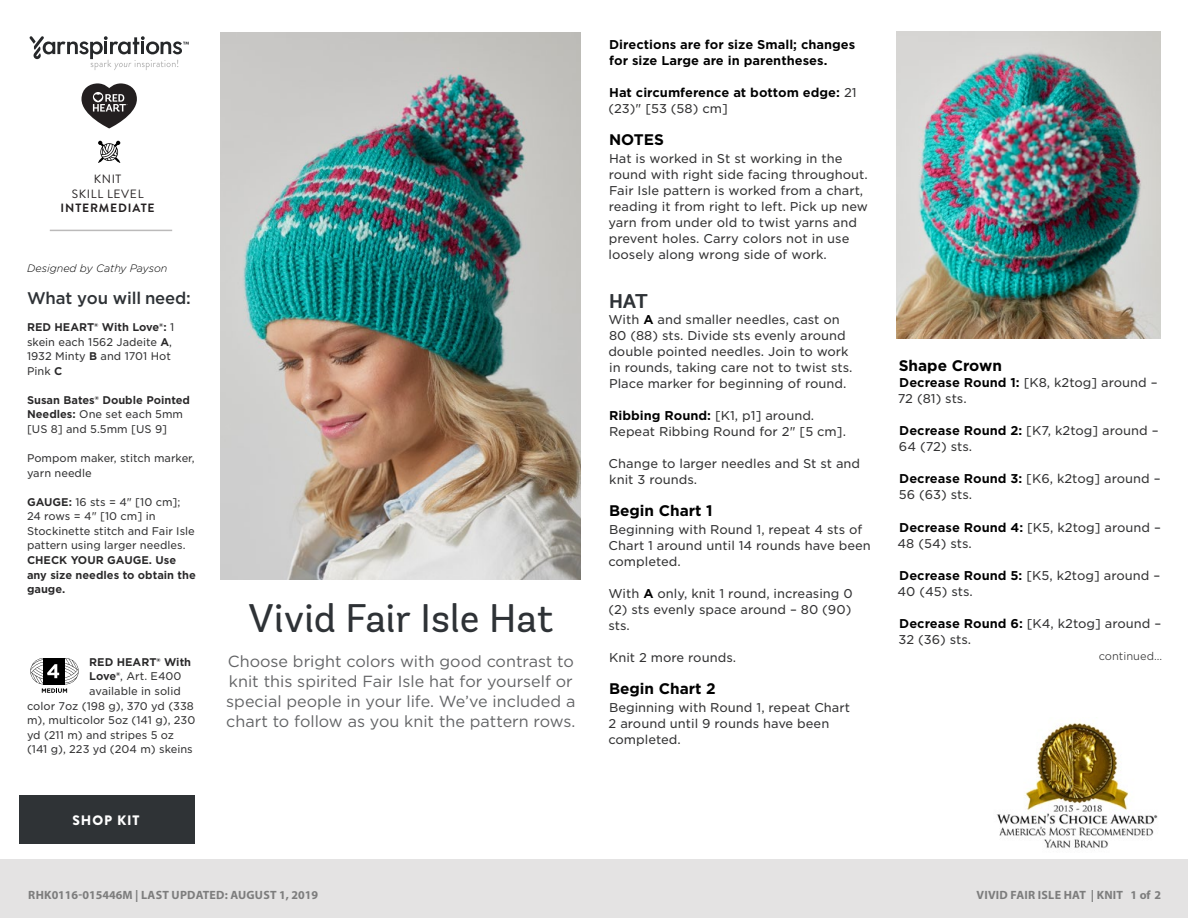
<style>
.page{position:relative;width:1188px;height:918px;background:#fff}
.page>*{position:absolute;margin:0;border:0;box-sizing:border-box;transform-origin:0 0}
.t1{font:39.9px "Andes Rounded";color:#2e3236}
.t2{font:700 19.95px "Andes Rounded";color:#2e3236}
.t3{font:500 16.8px "Gotham";letter-spacing:-.01em;color:#2e3236}
.t4{font:16.05px/20px "Gotham";color:#636466}
.t5{font:700 15.3px "Gotham";color:#000}
.t6{font:900 13.65px "Brandon Grotesque";letter-spacing:.065em;color:#fff}
.t7{font:12.3px/16px "Gotham S Sm";color:#333334}
.t8{font:700 12.3px/16px "Gotham S Sm";color:#000}
.t9{font:700 12px "Myriad Pro";letter-spacing:.02em;color:#7d7d7d}
.Skill_Level{font:12px "Brandon Grotesque";letter-spacing:.055em;color:#231f20}
.Skill_Level-2{font:700 12px "Brandon Grotesque";letter-spacing:.07em;color:#231f20}
.t10{font:10.8px/14.5px "Gotham S Sm";color:#333334}
.t11{font:700 10.8px/14.5px "Gotham S Sm";color:#292829}
.t12{font:italic 300 10.8px "Gotham Rounded";color:#000}
.t13{font:300 10.8px "Gotham S Sm";color:#333334}
.t14{font:10.8px "Gotham S Sm";color:#58595b}
.t15{font:9.15px "Gotham";letter-spacing:.02em;color:#58595b}
.t16{font:700 6.15px "Arial";color:#000}
.s1{font-weight:700;color:#292829}
.s2{font-weight:400;color:#333334}
.s3{font-weight:700;color:#000}
.s4{font-weight:500}
</style>
<div class="page">
<svg style="left:30px;top:658px;width:49px;height:35px"></svg>
<img style="left:221px;top:33px;width:360px;height:547px">
<img style="left:996px;top:722px;width:162px;height:128px">
<img style="left:896px;top:31px;width:265px;height:308px">
<div style="left:0;top:860px;width:1188px;height:58px;background:#e4e3e3"></div>
<svg style="left:98px;top:141px;width:22px;height:22px"></svg>
<svg style="left:30px;top:36px;width:159px;height:34px"></svg>
<svg style="left:81px;top:83px;width:56px;height:45px"></svg>
<hr style="left:50px;top:230px;width:122px;height:1px;background:#bbbaba">
<div style="left:19px;top:795px;width:175px;height:48px;background:#2f3336"></div>
<p class="Skill_Level" style="left:94px;top:171px;width:29px">KNIT</p>
<p class="Skill_Level" style="left:72px;top:185px;width:73px">SKILL LEVEL</p>
<p class="Skill_Level-2" style="left:61px;top:200px;width:96px">INTERMEDIATE</p>
<p class="t12" style="left:27px;top:261px;width:142px">Designed by Cathy Payson</p>
<p class="t3" style="left:27px;top:287px;width:165px">What you will need:</p>
<p class="t10" style="left:27px;top:320px;width:149px"><span class="s1">RED HEART® With Love®:</span> 1 skein each 1562 Jadeite <span class="s1">A</span>,<br>1932 Minty <span class="s1">B</span> and 1701 Hot<br>Pink <span class="s1">C</span></p>
<p class="t11" style="left:27px;top:392px;width:165px">Susan Bates® Double Pointed<br>Needles: <span class="s2">One set each 5mm [US 8] and 5.5mm [US 9]</span></p>
<p class="t10" style="left:27px;top:451px;width:169px">Pompom maker, stitch marker, yarn needle</p>
<p class="t10" style="left:27px;top:494px;width:170px"><span class="s1">GAUGE:</span> 16 sts = 4" [10 cm];<br>24 rows = 4" [10 cm] in<br>Stockinette stitch and Fair Isle pattern using larger needles.<br><span class="s1">CHECK YOUR GAUGE. Use any size needles to obtain the gauge.</span></p>
<p class="t16" style="left:46px;top:524px;width:18px">LACE</p>
<p class="t11" style="left:89px;top:655px;width:103px">RED HEART® With</p>
<p class="t10" style="left:89px;top:669px;width:94px"><span class="s1">Love®</span>, Art. E400</p>
<p class="t10" style="left:89px;top:684px;width:93px">available in solid</p>
<p class="t10" style="left:27px;top:698px;width:168px">color 7oz (198 g), 370 yd (338</p>
<p class="t10" style="left:27px;top:713px;width:170px">m), multicolor 5oz (141 g), 230</p>
<p class="t10" style="left:27px;top:727px;width:149px">yd (211 m) and stripes 5 oz</p>
<p class="t10" style="left:27px;top:742px;width:167px">(141 g), 223 yd (204 m) skeins</p>
<p class="t6" style="left:72px;top:810px;width:69px">SHOP KIT</p>
<p class="t1" style="left:248px;top:594px;width:307px">Vivid Fair Isle Hat</p>
<p class="t4" style="left:226px;top:651px;width:351px">Choose bright colors with good contrast to knit this spirited Fair Isle hat for yourself or special people in your life. We’ve included a chart to follow as you knit the pattern rows.</p>
<p class="t8" style="left:609px;top:36px;width:248px">Directions are for size Small; changes for size Large are in parentheses.</p>
<p class="t8" style="left:608px;top:85px;width:250px">Hat circumference at bottom edge: <span class="s2">21 (23)" [53 (58) cm]</span></p>
<p class="t5" style="left:609px;top:130px;width:56px">NOTES</p>
<p class="t7" style="left:609px;top:150px;width:261px">Hat is worked in St st working in the round with right side facing throughout.<br>Fair Isle pattern is worked from a chart, reading it from right to left. Pick up new yarn from under old to twist yarns and prevent holes. Carry colors not in use loosely along wrong side of work.</p>
<p class="t2" style="left:609px;top:288px;width:40px">HAT</p>
<p class="t7" style="left:608px;top:311px;width:246px">With <span class="s3">A</span> and smaller needles, cast on 80 (88) sts. Divide sts evenly around double pointed needles. Join to work in rounds, taking care not to twist sts.<br>Place marker for beginning of round.</p>
<p class="t7" style="left:609px;top:407px;width:238px"><span class="s3">Ribbing Round:</span> [K1, p1] around.<br>Repeat Ribbing Round for 2" [5 cm].</p>
<p class="t7" style="left:609px;top:455px;width:253px">Change to larger needles and St st and knit 3 rounds.</p>
<p class="t5" style="left:609px;top:501px;width:105px">Begin Chart 1</p>
<p class="t7" style="left:608px;top:521px;width:264px">Beginning with Round 1, repeat 4 sts of<br>Chart 1 around until 14 rounds have been completed.</p>
<p class="t7" style="left:608px;top:585px;width:246px;text-align:justify">With <span class="s3">A</span> only, knit 1 round, increasing 0 (2) sts evenly space around – 80 (90) sts.</p>
<p class="t7" style="left:609px;top:650px;width:129px">Knit 2 more rounds.</p>
<p class="t5" style="left:609px;top:679px;width:108px">Begin Chart 2</p>
<p class="t7" style="left:608px;top:699px;width:243px">Beginning with Round 1, repeat Chart<br>2 around until 9 rounds have been completed.</p>
<p class="t5" style="left:899px;top:355px;width:105px">Shape Crown</p>
<p class="t7" style="left:898px;top:374px;width:261px"><span class="s3">Decrease Round 1:</span> [K8, k2tog] around –<br>72 (81) sts.</p>
<p class="t7" style="left:899px;top:422px;width:261px"><span class="s3">Decrease Round 2:</span> [K7, k2tog] around –<br>64 (72) sts.</p>
<p class="t7" style="left:899px;top:471px;width:263px"><span class="s3">Decrease Round 3:</span> [K6, k2tog] around –<br>56 (63) sts.</p>
<p class="t7" style="left:898px;top:519px;width:265px"><span class="s3">Decrease Round 4:</span> [K5, k2tog] around –<br>48 (54) sts.</p>
<p class="t7" style="left:898px;top:567px;width:264px"><span class="s3">Decrease Round 5:</span> [K5, k2tog] around –<br>40 (45) sts.</p>
<p class="t7" style="left:898px;top:615px;width:264px"><span class="s3">Decrease Round 6:</span> [K4, k2tog] around –<br>32 (36) sts.</p>
<p class="t13" style="left:1099px;top:649px;width:65px">continued...</p>
<p class="t9" style="left:28px;top:887px;width:291px">RHK0116-015446M | LAST UPDATED: AUGUST 1, 2019</p>
<p class="t9" style="left:977px;top:887px;width:186px">VIVID FAIR ISLE HAT | KNIT 1 of 2</p>
<p class="t15" style="left:27px;top:892px;width:98px">©2018 Coats &amp; Clark</p>
<p class="t14" style="left:1101px;top:890px;width:63px">Page <span class="s4">1</span> of <span class="s4">2</span></p>
</div>
